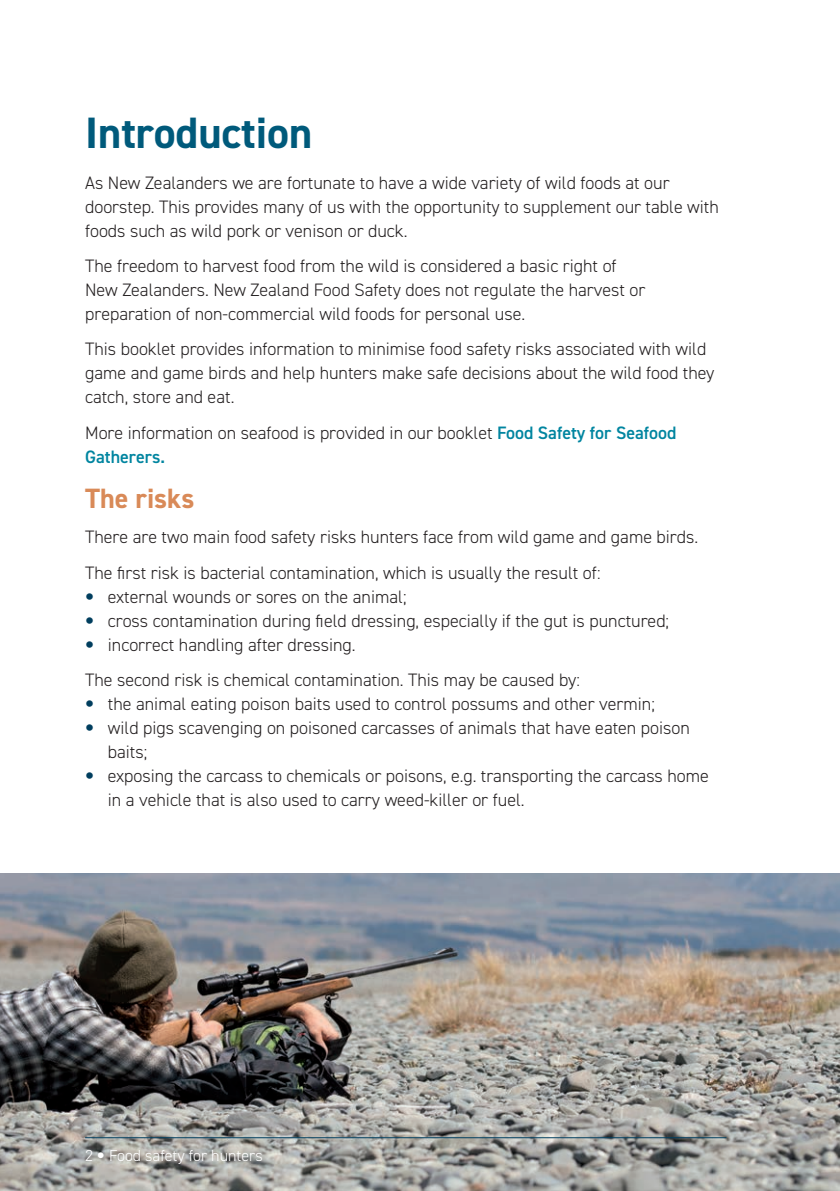
<style>
.page{position:relative;width:840px;height:1191px;background:#fff}
.page>*{position:absolute;margin:0;border:0;box-sizing:border-box;transform-origin:0 0}
.Heading_1{font:700 44px "DIN2014";color:#005a7b}
.Heading_2{font:700 28px "DIN2014";color:#d98a58}
.body_text{font:300 18px/24px "DIN2014";color:#231f20}
.t1{font:300 16px "DIN2014";color:#fff}
.s1{font-weight:600;color:#0085a0}
.s2{font-family:"Trade Gothic Next LT Pro";font-weight:400;color:#003e5e}
.s3{font-family:"Trade Gothic Next LT Pro"}
</style>
<div class="page">
<img style="left:0;top:873px;width:839px;height:318px">
<hr style="left:85px;top:1137px;width:641px;height:1px;background:#003e5e">
<h1 class="Heading_1" style="left:85px;top:103px;width:229px">Introduction</h1>
<p class="body_text" style="left:85px;top:171px;width:635px">As New Zealanders we are fortunate to have a wide variety of wild foods at our doorstep. This provides many of us with the opportunity to supplement our table with foods such as wild pork or venison or duck.</p>
<p class="body_text" style="left:85px;top:254px;width:561px">The freedom to harvest food from the wild is considered a basic right of<br>New Zealanders. New Zealand Food Safety does not regulate the harvest or preparation of non-commercial wild foods for personal use.</p>
<p class="body_text" style="left:85px;top:337px;width:630px">This booklet provides information to minimise food safety risks associated with wild game and game birds and help hunters make safe decisions about the wild food they catch, store and eat.</p>
<p class="body_text" style="left:85px;top:421px;width:592px">More information on seafood is provided in our booklet <span class="s1">Food Safety for Seafood<br>Gatherers.</span></p>
<h2 class="Heading_2" style="left:85px;top:479px;width:111px">The risks</h2>
<p class="body_text" style="left:85px;top:525px;width:614px">There are two main food safety risks hunters face from wild game and game birds.</p>
<p class="body_text" style="left:85px;top:560px;width:516px">The first risk is bacterial contamination, which is usually the result of:</p>
<p class="body_text" style="left:85px;top:584px;width:323px"><span class="s2">•</span> external wounds or sores on the animal;</p>
<p class="body_text" style="left:85px;top:608px;width:585px"><span class="s2">•</span> cross contamination during field dressing, especially if the gut is punctured;</p>
<p class="body_text" style="left:85px;top:632px;width:272px"><span class="s2">•</span> incorrect handling after dressing.</p>
<p class="body_text" style="left:85px;top:667px;width:496px">The second risk is chemical contamination. This may be caused by:</p>
<p class="body_text" style="left:85px;top:692px;width:571px"><span class="s2">•</span> the animal eating poison baits used to control possums and other vermin;</p>
<p class="body_text" style="left:108px;top:716px;width:583px;text-indent:-23px"><span class="s2">•</span> wild pigs scavenging on poisoned carcasses of animals that have eaten poison baits;</p>
<p class="body_text" style="left:108px;top:764px;width:602px;text-indent:-23px"><span class="s2">•</span> exposing the carcass to chemicals or poisons, e.g. transporting the carcass home in a vehicle that is also used to carry weed-killer or fuel.</p>
<p class="t1" style="left:85px;top:1145px;width:179px">2 <span class="s3">•</span> Food safety for hunters</p>
</div>
